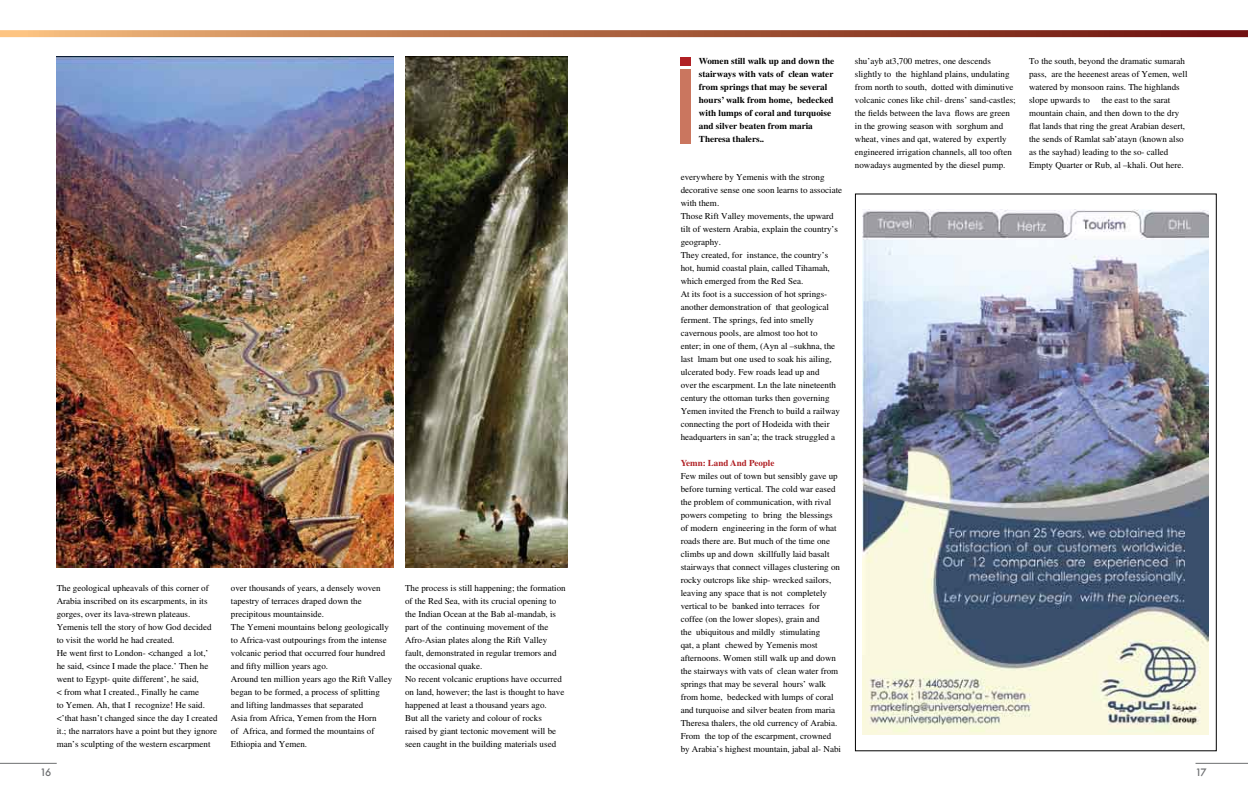
<style>
.page{position:relative;width:1248px;height:808px;background:#fff}
.page>*{position:absolute;margin:0;border:0;box-sizing:border-box;transform-origin:0 0}
.t1{font:500 10px "Futura";color:#6d6f71}
.t2{font:9px/13px "Times";color:#000}
.t3{font:700 9px/13px "Times";color:#000}
.t4{font:700 9px "Times";color:#b02024}
</style>
<div class="page">
<svg style="left:0;top:30px;width:1247px;height:7px;background:#af6645"></svg>
<img style="left:57px;top:57px;width:336px;height:511px">
<hr style="left:1195px;top:763px;width:52px;height:1px;background:#6d6f71">
<hr style="left:0;top:763px;width:57px;height:1px;background:#6d6f71">
<img style="left:862px;top:210px;width:345px;height:524px">
<img style="left:405px;top:57px;width:162px;height:511px">
<div style="left:680px;top:69px;width:11px;height:75px;background:#ca765f"></div>
<div style="left:680px;top:57px;width:11px;height:9px;background:#b02024"></div>
<p class="t2" style="left:57px;top:582px;width:162px">The geological upheavals of this corner of Arabia inscribed on its escarpments, in its gorges, over its lava-strewn plateaus.<br>Yemenis tell the story of how God decided to visit the world he had created.<br>He went first to London- &lt;changed a lot,’ he said, &lt;since I made the place.’ Then he went to Egypt- quite different’, he said,<br>&lt; from what I created., Finally he came<br>to Yemen. Ah, that I recognize! He said. &lt;’that hasn’t changed since the day I created it.; the narrators have a point but they ignore man’s sculpting of the western escarpment</p>
<p class="t2" style="left:231px;top:582px;width:163px">over thousands of years, a densely woven tapestry of terraces draped down the precipitous mountainside.<br>The Yemeni mountains belong geologically to Africa-vast outpourings from the intense volcanic period that occurred four hundred and fifty million years ago.<br>Around ten million years ago the Rift Valley began to be formed, a process of splitting and lifting landmasses that separated<br>Asia from Africa, Yemen from the Horn<br>of Africa, and formed the mountains of Ethiopia and Yemen.</p>
<p class="t2" style="left:405px;top:582px;width:162px">The process is still happening; the formation of the Red Sea, with its crucial opening to the Indian Ocean at the Bab al-mandab, is part of the continuing movement of the Afro-Asian plates along the Rift Valley fault, demonstrated in regular tremors and the occasional quake.<br>No recent volcanic eruptions have occurred on land, however; the last is thought to have happened at least a thousand years ago.<br>But all the variety and colour of rocks<br>raised by giant tectonic movement will be seen caught in the building materials used</p>
<p class="t3" style="left:698px;top:54px;width:137px">Women still walk up and down the stairways with vats of clean water from springs that may be several hours’ walk from home, bedecked with lumps of coral and turquoise and silver beaten from maria<br>Theresa thalers..</p>
<p class="t2" style="left:680px;top:170px;width:163px">everywhere by Yemenis with the strong decorative sense one soon learns to associate with them.<br>Those Rift Valley movements, the upward tilt of western Arabia, explain the country’s geography.<br>They created, for instance, the country’s hot, humid coastal plain, called Tihamah, which emerged from the Red Sea.<br>At its foot is a succession of hot springs&shy;another demonstration of that geological ferment. The springs, fed into smelly cavernous pools, are almost too hot to<br>enter; in one of them, (Ayn al –sukhna, the last lmam but one used to soak his ailing, ulcerated body. Few roads lead up and<br>over the escarpment. Ln the late nineteenth century the ottoman turks then governing Yemen invited the French to build a railway connecting the port of Hodeida with their headquarters in san’a; the track struggled a</p>
<p class="t4" style="left:680px;top:458px;width:95px">Yemn: Land And People</p>
<p class="t2" style="left:680px;top:469px;width:162px">Few miles out of town but sensibly gave up before turning vertical. The cold war eased the problem of communication, with rival powers competing to bring the blessings of modern engineering in the form of what roads there are. But much of the time one climbs up and down skillfully laid basalt stairways that connect villages clustering on rocky outcrops like ship- wrecked sailors, leaving any space that is not completely vertical to be banked into terraces for coffee (on the lower slopes), grain and<br>the ubiquitous and mildly stimulating<br>qat, a plant chewed by Yemenis most afternoons. Women still walk up and down the stairways with vats of clean water from springs that may be several hours’ walk from home, bedecked with lumps of coral and turquoise and silver beaten from maria Theresa thalers, the old currency of Arabia.<br>From the top of the escarpment, crowned by Arabia’s highest mountain, jabal al- Nabi</p>
<p class="t2" style="left:854px;top:54px;width:162px">shu’ayb at3,700 metres, one descends slightly to the highland plains, undulating from north to south, dotted with diminutive volcanic cones like chil- drens’ sand-castles; the fields between the lava flows are green in the growing season with sorghum and wheat, vines and qat, watered by expertly engineered irrigation channels, all too often nowadays augmented by the diesel pump.</p>
<p class="t2" style="left:1028px;top:54px;width:160px">To the south, beyond the dramatic sumarah pass, are the heeenest areas of Yemen, well watered by monsoon rains. The highlands slope upwards to</p>
<p class="t2" style="left:1028px;top:93px;width:157px;text-indent:72px">the east to the sarat mountain chain, and then down to the dry flat lands that ring the great Arabian desert, the sends of Ramlat sab’atayn (known also as the sayhad) leading to the so- called Empty Quarter or Rub, al –khali. Out here.</p>
<p class="t1" style="left:40px;top:766px;width:13px">16</p>
<p class="t1" style="left:1195px;top:766px;width:13px">17</p>
</div>
